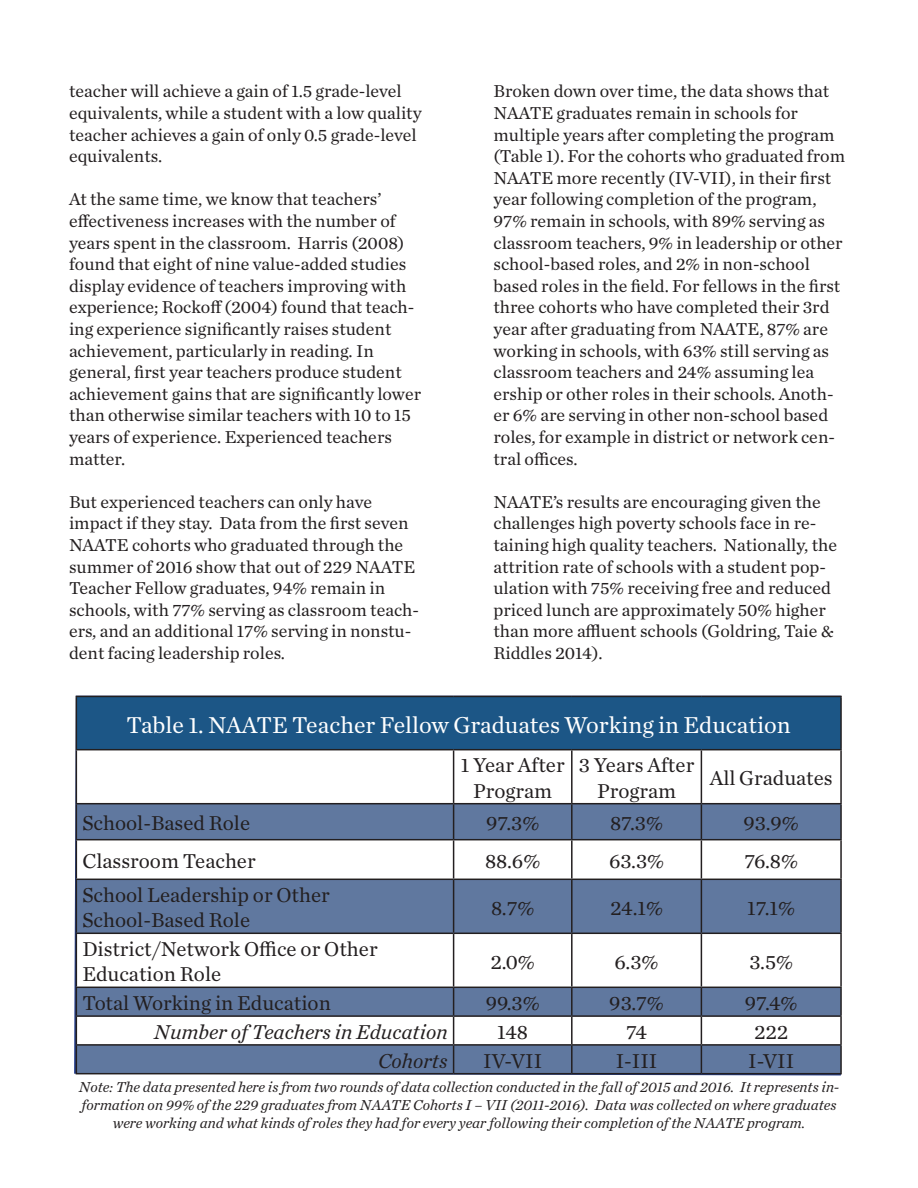
<style>
.page{position:relative;width:918px;height:1188px;background:#fff}
.page>*{position:absolute;margin:0;border:0;box-sizing:border-box;transform-origin:0 0}
.t1{font:24px "Chronicle Text G1";color:#fff}
.t2{font:21px/25.2px "Chronicle Text G1";color:#231f20;text-align:center}
.t3{font:italic 21px "Chronicle Text G1";color:#231f20}
.t4{font:18px/21.6px "Chronicle Text G1";color:#231f20}
.t5{font:italic 15px/18px "Chronicle Text G1";color:#231f20;text-align:center}
</style>
<div class="page">
<div style="left:76px;top:696px;width:765px;height:54px;background:#1c5686"></div>
<svg style="left:77px;top:750px;width:763px;height:53px"></svg>
<svg style="left:77px;top:804px;width:763px;height:269px;fill:#60789f"></svg>
<hr style="left:76px;top:696px;width:378px;height:1px;background:#231f20">
<hr style="left:76px;top:697px;width:1px;height:52px;background:#231f20">
<hr style="left:454px;top:696px;width:118px;height:1px;background:#231f20">
<hr style="left:572px;top:696px;width:129px;height:1px;background:#231f20">
<hr style="left:701px;top:696px;width:141px;height:1px;background:#231f20">
<hr style="left:840px;top:697px;width:2px;height:52px;background:#231f20">
<hr style="left:76px;top:749px;width:378px;height:1px;background:#231f20">
<hr style="left:76px;top:750px;width:1px;height:53px;background:#231f20">
<hr style="left:454px;top:749px;width:118px;height:1px;background:#231f20">
<hr style="left:453px;top:750px;width:1px;height:53px;background:#231f20">
<hr style="left:572px;top:749px;width:129px;height:1px;background:#231f20">
<hr style="left:571px;top:750px;width:2px;height:53px;background:#231f20">
<hr style="left:701px;top:749px;width:141px;height:1px;background:#231f20">
<hr style="left:701px;top:750px;width:1px;height:53px;background:#231f20">
<hr style="left:840px;top:750px;width:2px;height:53px;background:#231f20">
<hr style="left:76px;top:803px;width:378px;height:1px;background:#231f20">
<hr style="left:76px;top:804px;width:1px;height:35px;background:#231f20">
<hr style="left:454px;top:803px;width:118px;height:1px;background:#231f20">
<hr style="left:453px;top:804px;width:1px;height:35px;background:#231f20">
<hr style="left:572px;top:803px;width:129px;height:1px;background:#231f20">
<hr style="left:571px;top:804px;width:2px;height:35px;background:#231f20">
<hr style="left:701px;top:803px;width:141px;height:1px;background:#231f20">
<hr style="left:701px;top:804px;width:1px;height:35px;background:#231f20">
<hr style="left:840px;top:804px;width:2px;height:35px;background:#231f20">
<hr style="left:76px;top:839px;width:378px;height:1px;background:#231f20">
<hr style="left:76px;top:840px;width:1px;height:39px;background:#231f20">
<hr style="left:454px;top:839px;width:118px;height:1px;background:#231f20">
<hr style="left:453px;top:840px;width:1px;height:39px;background:#231f20">
<hr style="left:572px;top:839px;width:129px;height:1px;background:#231f20">
<hr style="left:571px;top:840px;width:2px;height:39px;background:#231f20">
<hr style="left:701px;top:839px;width:141px;height:1px;background:#231f20">
<hr style="left:701px;top:840px;width:1px;height:39px;background:#231f20">
<hr style="left:840px;top:840px;width:2px;height:39px;background:#231f20">
<hr style="left:76px;top:879px;width:378px;height:1px;background:#231f20">
<hr style="left:76px;top:880px;width:1px;height:53px;background:#231f20">
<hr style="left:454px;top:879px;width:118px;height:1px;background:#231f20">
<hr style="left:453px;top:880px;width:1px;height:53px;background:#231f20">
<hr style="left:572px;top:879px;width:129px;height:1px;background:#231f20">
<hr style="left:571px;top:880px;width:2px;height:53px;background:#231f20">
<hr style="left:701px;top:879px;width:141px;height:1px;background:#231f20">
<hr style="left:701px;top:880px;width:1px;height:53px;background:#231f20">
<hr style="left:840px;top:880px;width:2px;height:53px;background:#231f20">
<hr style="left:76px;top:933px;width:378px;height:1px;background:#231f20">
<hr style="left:76px;top:934px;width:1px;height:53px;background:#231f20">
<hr style="left:454px;top:933px;width:118px;height:1px;background:#231f20">
<hr style="left:453px;top:934px;width:1px;height:53px;background:#231f20">
<hr style="left:572px;top:933px;width:129px;height:1px;background:#231f20">
<hr style="left:571px;top:934px;width:2px;height:53px;background:#231f20">
<hr style="left:701px;top:933px;width:141px;height:1px;background:#231f20">
<hr style="left:701px;top:934px;width:1px;height:53px;background:#231f20">
<hr style="left:840px;top:934px;width:2px;height:53px;background:#231f20">
<hr style="left:76px;top:987px;width:378px;height:1px;background:#231f20">
<hr style="left:454px;top:987px;width:118px;height:1px;background:#231f20">
<hr style="left:572px;top:987px;width:129px;height:1px;background:#231f20">
<hr style="left:571px;top:988px;width:2px;height:27px;background:#231f20">
<hr style="left:701px;top:987px;width:141px;height:1px;background:#231f20">
<hr style="left:840px;top:988px;width:2px;height:27px;background:#231f20">
<hr style="left:76px;top:1015px;width:378px;height:2px;background:#231f20">
<hr style="left:454px;top:1015px;width:118px;height:2px;background:#231f20">
<hr style="left:572px;top:1015px;width:129px;height:2px;background:#231f20">
<hr style="left:571px;top:1017px;width:2px;height:27px;background:#231f20">
<hr style="left:701px;top:1015px;width:141px;height:2px;background:#231f20">
<hr style="left:840px;top:1017px;width:2px;height:27px;background:#231f20">
<hr style="left:76px;top:1044px;width:378px;height:2px;background:#231f20">
<svg style="left:76px;top:988px;width:1px;height:85px"></svg>
<hr style="left:454px;top:1044px;width:118px;height:2px;background:#231f20">
<svg style="left:453px;top:988px;width:1px;height:85px"></svg>
<hr style="left:572px;top:1044px;width:129px;height:2px;background:#231f20">
<hr style="left:571px;top:1046px;width:2px;height:27px;background:#231f20">
<hr style="left:701px;top:1044px;width:141px;height:2px;background:#231f20">
<svg style="left:701px;top:988px;width:1px;height:85px"></svg>
<hr style="left:840px;top:1046px;width:2px;height:27px;background:#231f20">
<hr style="left:76px;top:1073px;width:378px;height:1px;background:#231f20">
<hr style="left:454px;top:1073px;width:118px;height:1px;background:#231f20">
<hr style="left:572px;top:1073px;width:129px;height:1px;background:#231f20">
<hr style="left:701px;top:1073px;width:141px;height:1px;background:#231f20">
<p class="t4" style="left:69px;top:80px;width:354px">teacher will achieve a gain of 1.5 grade-level equivalents, while a student with a low quality teacher achieves a gain of only 0.5 grade-level equivalents.</p>
<p class="t4" style="left:69px;top:188px;width:314px">At the same time, we know that teachers’</p>
<p class="t4" style="left:69px;top:209px;width:328px">effectiveness increases with the number of</p>
<p class="t4" style="left:69px;top:231px;width:354px">years spent in the classroom. Harris (2008) found that eight of nine value-added studies display evidence of teachers improving with experience; Rockoff (2004) found that teach&shy;ing experience significantly raises student achievement, particularly in reading. In general, first year teachers produce student achievement gains that are significantly lower than otherwise similar teachers with 10 to 15 years of experience. Experienced teachers matter.</p>
<p class="t4" style="left:69px;top:490px;width:352px">But experienced teachers can only have impact if they stay. Data from the first seven NAATE cohorts who graduated through the summer of 2016 show that out of 229 NAATE Teacher Fellow graduates, 94% remain in schools, with 77% serving as classroom teach&shy;ers, and an additional 17% serving in nonstu&shy;dent facing leadership roles.</p>
<p class="t4" style="left:494px;top:80px;width:337px">Broken down over time, the data shows that</p>
<p class="t4" style="left:494px;top:101px;width:353px">NAATE graduates remain in schools for multiple years after completing the program (Table 1). For the cohorts who graduated from NAATE more recently (IV-VII), in their first year following completion of the program, 97% remain in schools, with 89% serving as classroom teachers, 9% in leadership or other school-based roles, and 2% in non-school based roles in the field. For fellows in the first three cohorts who have completed their 3rd year after graduating from NAATE, 87% are</p>
<p class="t4" style="left:494px;top:339px;width:343px">working in schools, with 63% still serving as classroom teachers and 24% assuming lea ership or other roles in their schools. Anoth&shy;er 6% are serving in other non-school based roles, for example in district or network cen&shy;tral offices.</p>
<p class="t4" style="left:494px;top:490px;width:345px">NAATE’s results are encouraging given the challenges high poverty schools face in re&shy;taining high quality teachers. Nationally, the attrition rate of schools with a student pop&shy;ulation with 75% receiving free and reduced priced lunch are approximately 50% higher than more affluent schools (Goldring, Taie &amp; Riddles 2014).</p>
<p class="t1" style="left:127px;top:707px;width:666px">Table 1. NAATE Teacher Fellow Graduates Working in Education</p>
<p class="t2" style="left:461px;top:752px;width:106px">1 Year After<br>Program</p>
<p class="t2" style="left:579px;top:752px;width:117px">3 Years After<br>Program</p>
<p class="t2" style="left:710px;top:764px;width:125px">All Graduates</p>
<p class="t2" style="left:82px;top:809px;width:169px">School-Based Role</p>
<p class="t2" style="left:486px;top:809px;width:55px">97.3%</p>
<p class="t2" style="left:610px;top:809px;width:55px">87.3%</p>
<p class="t2" style="left:744px;top:809px;width:57px">93.9%</p>
<p class="t2" style="left:82px;top:847px;width:175px">Classroom Teacher</p>
<p class="t2" style="left:485px;top:847px;width:57px">88.6%</p>
<p class="t2" style="left:609px;top:847px;width:57px">63.3%</p>
<p class="t2" style="left:744px;top:847px;width:55px">76.8%</p>
<p class="t2" style="left:82px;top:881px;width:249px">School Leadership or Other</p>
<p class="t2" style="left:82px;top:907px;width:169px">School-Based Role</p>
<p class="t2" style="left:491px;top:894px;width:45px">8.7%</p>
<p class="t2" style="left:610px;top:894px;width:55px">24.1%</p>
<p class="t2" style="left:747px;top:894px;width:49px">17.1%</p>
<p class="t2" style="left:82px;top:935px;width:297px">District/Network Office or Other</p>
<p class="t2" style="left:82px;top:961px;width:140px">Education Role</p>
<p class="t2" style="left:491px;top:948px;width:46px">2.0%</p>
<p class="t2" style="left:615px;top:948px;width:45px">6.3%</p>
<p class="t2" style="left:749px;top:948px;width:45px">3.5%</p>
<p class="t2" style="left:82px;top:989px;width:250px">Total Working in Education</p>
<p class="t2" style="left:486px;top:989px;width:56px">99.3%</p>
<p class="t2" style="left:609px;top:989px;width:56px">93.7%</p>
<p class="t2" style="left:745px;top:989px;width:54px">97.4%</p>
<p class="t3" style="left:154px;top:1016px;width:295px">Number of Teachers in Education</p>
<p class="t2" style="left:497px;top:1018px;width:32px">148</p>
<p class="t2" style="left:626px;top:1018px;width:22px">74</p>
<p class="t2" style="left:754px;top:1018px;width:36px">222</p>
<p class="t3" style="left:378px;top:1045px;width:71px">Cohorts</p>
<p class="t2" style="left:483px;top:1047px;width:61px">IV-VII</p>
<p class="t2" style="left:616px;top:1047px;width:43px">I-III</p>
<p class="t2" style="left:748px;top:1047px;width:48px">I-VII</p>
<p class="t5" style="left:79px;top:1077px;width:762px">Note: The data presented here is from two rounds of data collection conducted in the fall of 2015 and 2016. It represents in&shy;formation on 99% of the 229 graduates from NAATE Cohorts I – VII (2011-2016). Data was collected on where graduates were working and what kinds of roles they had for every year following their completion of the NAATE program.</p>
</div>
